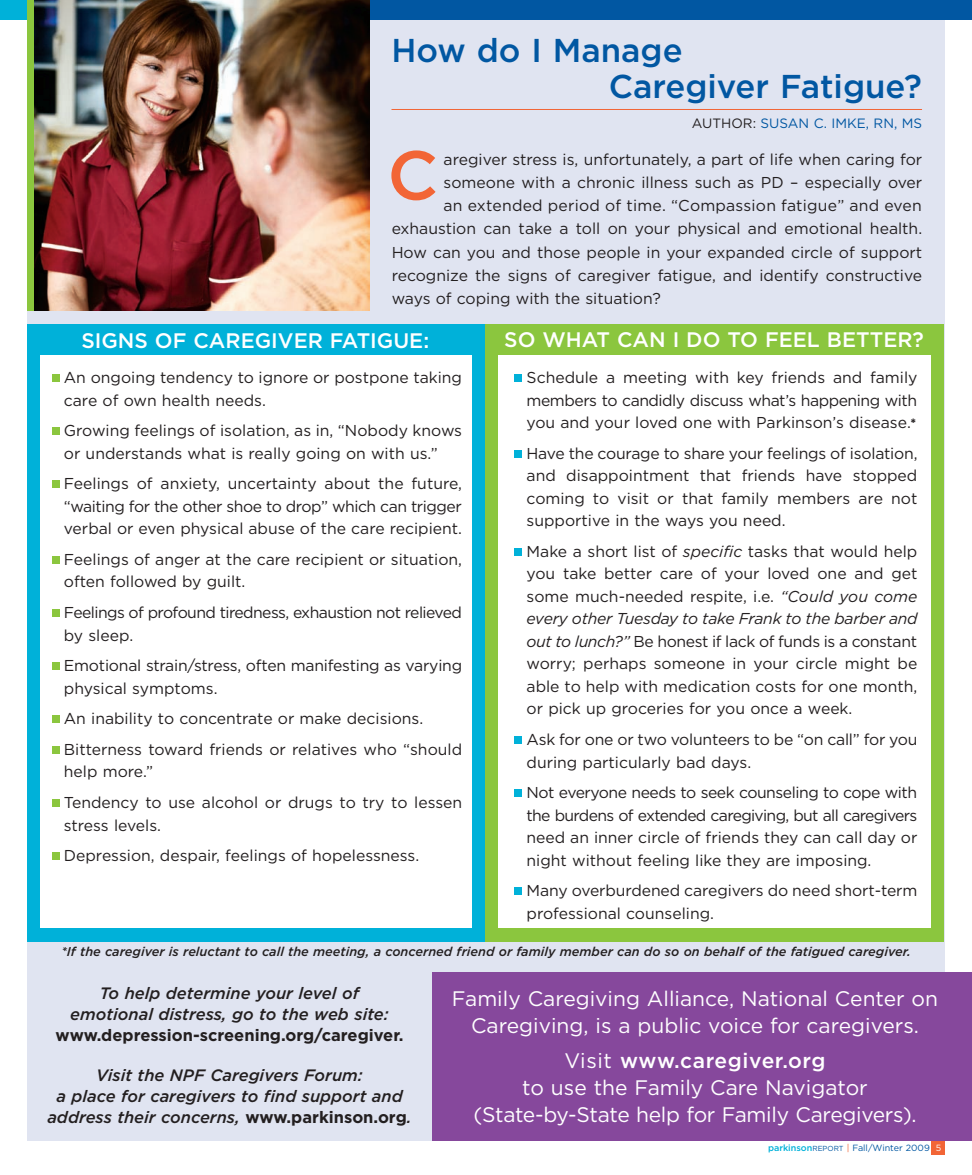
<style>
.page{position:relative;width:972px;height:1175px;background:#fff}
.page>*{position:absolute;margin:0;border:0;box-sizing:border-box;transform-origin:0 0}
.t1{font:500 69px "Gotham";color:#f26536}
.t2{font:500 33px/36px "Gotham";color:#0157a2}
.t3{font:21px/27px "Gotham";color:#fff;text-align:center}
.t4{font:500 21px "Gotham";color:#fff}
.t5{font:italic 500 16.5px/21px "Gotham";color:#231f20;text-align:center}
.t6{font:700 16.5px "Gotham";color:#231f20}
.t7{font:15.75px/22.5px "Gotham";color:#231f20}
.t8{font:15.75px/22.5px "Gotham";letter-spacing:-.035em;color:#231f20}
.t9{font:13.5px "Gotham";color:#0157a2}
.t10{font:italic 500 12.75px "Gotham";color:#231f20}
.t11{font:9px "Gotham";color:#0157a2}
.s1{color:#231f20}
.s2{font-weight:900;font-size:12px}
.s3{font-style:italic}
.s4{font-weight:700;font-style:normal}
.s5{font-weight:500}
.s6{font-weight:500;color:#00b1d9}
.s7{font-size:7.35px}
.s8{color:#f26536}
.s9{color:#fff}
</style>
<div class="page">
<div style="left:27px;top:0;width:918px;height:1141px;background:#e0e4f1"></div>
<div style="left:932px;top:1141px;width:13px;height:13px;background:#f26536"></div>
<div style="left:472px;top:324px;width:472px;height:617px;background:#8bc63e"></div>
<div style="left:27px;top:324px;width:458px;height:617px;background:#00b1d9"></div>
<div style="left:499px;top:355px;width:432px;height:573px;background:#fff"></div>
<div style="left:40px;top:355px;width:432px;height:573px;background:#fff"></div>
<div style="left:12px;top:0;width:960px;height:20px;background:#0157a2"></div>
<div style="left:432px;top:972px;width:540px;height:169px;background:#86489c"></div>
<div style="left:0;top:0;width:27px;height:20px;background:#00b1d9"></div>
<div style="left:515px;top:887px;width:7px;height:7px;background:#00b1d9"></div>
<div style="left:515px;top:789px;width:7px;height:7px;background:#00b1d9"></div>
<div style="left:515px;top:736px;width:7px;height:7px;background:#00b1d9"></div>
<div style="left:515px;top:548px;width:7px;height:7px;background:#00b1d9"></div>
<div style="left:515px;top:450px;width:7px;height:7px;background:#00b1d9"></div>
<div style="left:515px;top:374px;width:7px;height:7px;background:#00b1d9"></div>
<div style="left:52px;top:852px;width:7px;height:7px;background:#8bc63e"></div>
<div style="left:52px;top:799px;width:7px;height:7px;background:#8bc63e"></div>
<div style="left:52px;top:746px;width:7px;height:7px;background:#8bc63e"></div>
<div style="left:52px;top:715px;width:7px;height:8px;background:#8bc63e"></div>
<div style="left:52px;top:662px;width:7px;height:7px;background:#8bc63e"></div>
<div style="left:52px;top:609px;width:7px;height:7px;background:#8bc63e"></div>
<div style="left:52px;top:556px;width:7px;height:7px;background:#8bc63e"></div>
<div style="left:52px;top:480px;width:7px;height:8px;background:#8bc63e"></div>
<div style="left:52px;top:427px;width:7px;height:8px;background:#8bc63e"></div>
<div style="left:52px;top:374px;width:7px;height:7px;background:#8bc63e"></div>
<img style="left:34px;top:0;width:336px;height:310px">
<div style="left:27px;top:0;width:7px;height:310px;background:#8bc63e"></div>
<hr style="left:392px;top:109px;width:530px;height:1px;background:#f26536">
<h2 class="t2" style="left:609px;top:32px;width:315px;text-indent:-217px">How do I Manage<br>Caregiver Fatigue?</h2>
<p class="t9" style="left:692px;top:116px;width:232px"><span class="s1">AUTHOR:</span> SUSAN C. IMKE, RN, MS</p>
<h1 class="t1" style="left:387px;top:135px;width:52px">C</h1>
<p class="t7" style="left:444px;top:148px;width:480px">aregiver stress is, unfortunately, a part of life when caring for</p>
<p class="t7" style="left:444px;top:171px;width:480px">someone with a chronic illness such as PD – especially over</p>
<p class="t7" style="left:444px;top:194px;width:480px">an extended period of time. “Compassion fatigue” and even</p>
<p class="t7" style="left:392px;top:218px;width:532px">exhaustion can take a toll on your physical and emotional health.</p>
<p class="t7" style="left:392px;top:241px;width:532px">How can you and those people in your expanded circle of support</p>
<p class="t7" style="left:392px;top:264px;width:532px">recognize the signs of caregiver fatigue, and identify constructive</p>
<p class="t7" style="left:392px;top:287px;width:271px">ways of coping with the situation?</p>
<h3 class="t4" style="left:81px;top:328px;width:349px">SIGNS OF CAREGIVER FATIGUE:</h3>
<h3 class="t4" style="left:504px;top:327px;width:421px">SO WHAT CAN I DO TO FEEL BETTER?</h3>
<p class="t7" style="left:64px;top:366px;width:400px">An ongoing tendency to ignore or postpone taking care of own health needs.</p>
<p class="t7" style="left:64px;top:419px;width:400px">Growing feelings of isolation, as in, “Nobody knows or understands what is really going on with us.”</p>
<p class="t7" style="left:64px;top:472px;width:400px;text-align:justify">Feelings of anxiety, uncertainty about the future, “waiting for the other shoe to drop” which can trigger verbal or even physical abuse of the care recipient.</p>
<p class="t7" style="left:64px;top:548px;width:400px">Feelings of anger at the care recipient or situation, often followed by guilt.</p>
<p class="t8" style="left:64px;top:601px;width:400px">Feelings of profound tiredness, exhaustion not relieved by sleep.</p>
<p class="t7" style="left:64px;top:654px;width:400px">Emotional strain/stress, often manifesting as varying physical symptoms.</p>
<p class="t7" style="left:64px;top:703px;width:400px;line-height:30.6px">An inability to concentrate or make decisions.<br>Bitterness toward friends or relatives who “should</p>
<p class="t7" style="left:64px;top:756px;width:400px;line-height:30.6px">help more.”<br>Tendency to use alcohol or drugs to try to lessen</p>
<p class="t7" style="left:64px;top:809px;width:357px;line-height:30.6px">stress levels.<br>Depression, despair, feelings of hopelessness.</p>
<p class="t7" style="left:527px;top:366px;width:392px;text-align:justify">Schedule a meeting with key friends and family members to candidly discuss what’s happening with you and your loved one with Parkinson’s disease.<span class="s2">*</span></p>
<p class="t7" style="left:527px;top:442px;width:392px;text-align:justify">Have the courage to share your feelings of isolation, and disappointment that friends have stopped coming to visit or that family members are not supportive in the ways you need.</p>
<p class="t7" style="left:527px;top:540px;width:393px;text-align:justify">Make a short list of <span class="s3">specific</span> tasks that would help you take better care of your loved one and get some much-needed respite, i.e. <span class="s3">“Could you come every other Tuesday to take Frank to the barber and out to lunch?”</span> Be honest if lack of funds is a constant worry; perhaps someone in your circle might be able to help with medication costs for one month, or pick up groceries for you once a week.</p>
<p class="t7" style="left:527px;top:728px;width:392px">Ask for one or two volunteers to be “on call” for you during particularly bad days.</p>
<p class="t7" style="left:527px;top:781px;width:392px;text-align:justify">Not everyone needs to seek counseling to cope with the burdens of extended caregiving, but all caregivers need an inner circle of friends they can call day or night without feeling like they are imposing.</p>
<p class="t7" style="left:527px;top:879px;width:392px">Many overburdened caregivers do need short-term professional counseling.</p>
<p class="t10" style="left:61px;top:944px;width:851px">*If the caregiver is reluctant to call the meeting, a concerned friend or family member can do so on behalf of the fatigued caregiver.</p>
<p class="t5" style="left:70px;top:983px;width:320px">To help determine your level of emotional distress, go to the web site:</p>
<p class="t6" style="left:56px;top:1026px;width:349px">www.depression-screening.org/caregiver.</p>
<p class="t5" style="left:47px;top:1065px;width:366px">Visit the NPF Caregivers Forum:<br>a place for caregivers to find support and address their concerns, <span class="s4">www.parkinson.org</span>.</p>
<h3 class="t3" style="left:452px;top:985px;width:488px">Family Caregiving Alliance, National Center on<br>Caregiving, is a public voice for caregivers.</h3>
<h3 class="t3" style="left:473px;top:1047px;width:445px">Visit <span class="s5">www.caregiver.org<br></span>to use the Family Care Navigator (State-by-State help for Family Caregivers).</h3>
<p class="t11" style="left:768px;top:1143px;width:175px"><span class="s6">parkinson</span><span class="s7">REPORT</span> <span class="s8">|</span> Fall/Winter 2009 <span class="s9">5</span></p>
</div>
